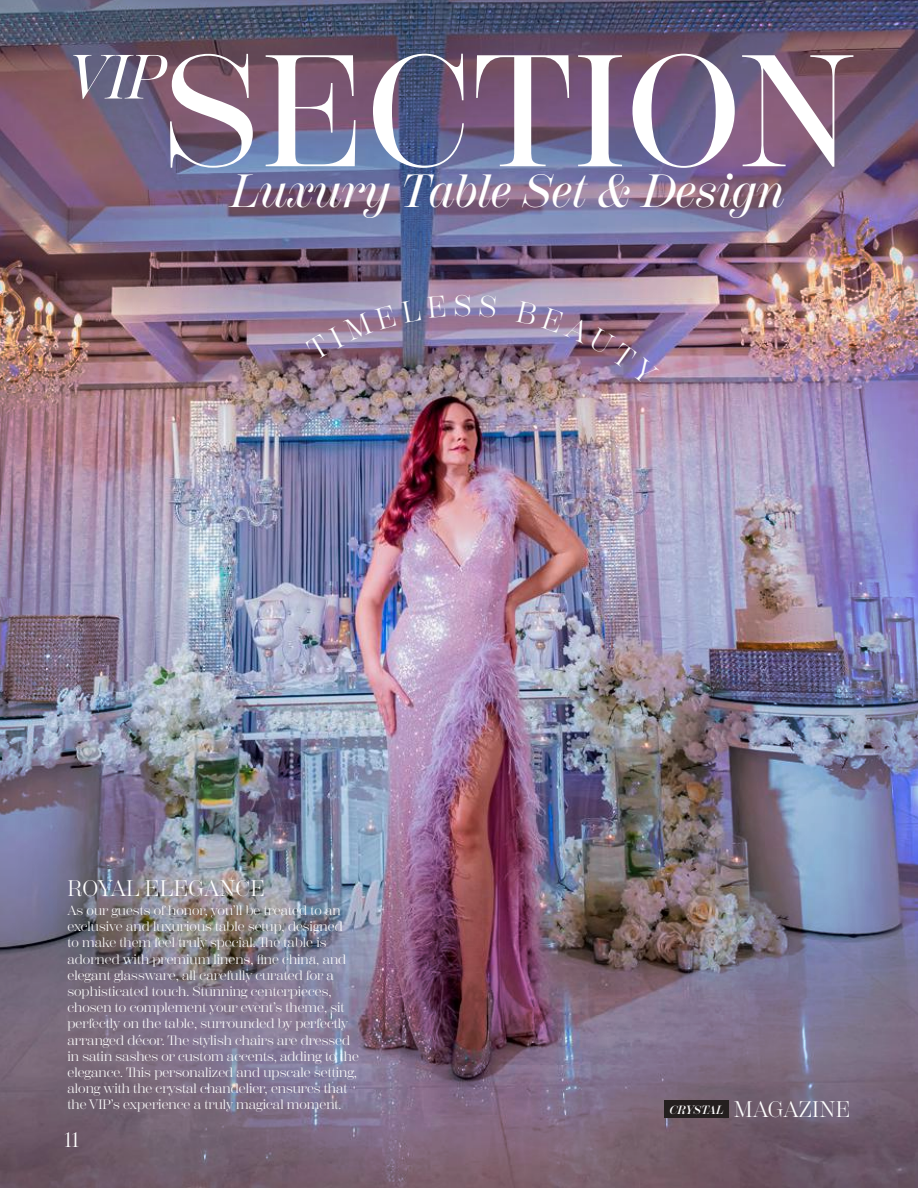
<style>
.page{position:relative;width:918px;height:1188px;background:#fff}
.page>*{position:absolute;margin:0;border:0;box-sizing:border-box;transform-origin:0 0}
.t1{font:500 158.55px "Scotch Display";letter-spacing:.005em;color:#fff}
.t2{font:italic 500 62.25px "Scotch Display";color:#fff;scale:.93 1}
.t3{font:italic 500 46.5px "Scotch Display";color:#fff}
.t4{font:30px "Scotch Display";color:#fff}
.t5{font:22.5px "Scotch Display";letter-spacing:.01em;color:#fff}
.t6{font:21px "Scotch Display";color:#fff}
.t7{font:13.5px/16.2px "Scotch Display";color:#fff}
</style>
<div class="page">
<img style="left:0;top:0;width:918px;height:1188px">
<div style="left:664px;top:1100px;width:64px;height:18px;background:#241f1f"></div>
<svg style="left:306px;top:299px;width:115px;height:62px;background:#8a7997"></svg>
<svg style="left:427px;top:296px;width:19px;height:22px"></svg>
<svg style="left:479px;top:295px;width:18px;height:23px"></svg>
<img style="left:516px;top:300px;width:143px;height:86px">
<h2 class="t2" style="left:67px;top:42px;width:105px">VIP</h2>
<h1 class="t1" style="left:162px;top:21px;width:694px">SECTION</h1>
<h3 class="t3" style="left:231px;top:164px;width:556px">Luxury Table Set &amp; Design</h3>
<h3 class="t4" style="left:453px;top:289px;width:20px">S</h3>
<h3 class="t5" style="left:68px;top:875px;width:199px">ROYAL ELEGANCE</h3>
<p class="t7" style="left:68px;top:902px;width:293px">As our guests of honor, you’ll be treated to an exclusive and luxurious table setup, designed<br>to make them feel truly special. The table is adorned with premium linens, fine china, and elegant glassware, all carefully curated for a sophisticated touch. Stunning centerpieces, chosen to complement your event’s theme, sit perfectly on the table, surrounded by perfectly arranged décor. The stylish chairs are dressed in satin sashes or custom accents, adding to the elegance. This personalized and upscale setting, along with the crystal chandelier, ensures that the VIP’s experience a truly magical moment.</p>
<h3 class="t6" style="left:65px;top:1127px;width:16px">11</h3>
<h3 class="t5" style="left:670px;top:1097px;width:182px"><sup>CRYSTAL</sup> MAGAZINE</h3>
</div>
